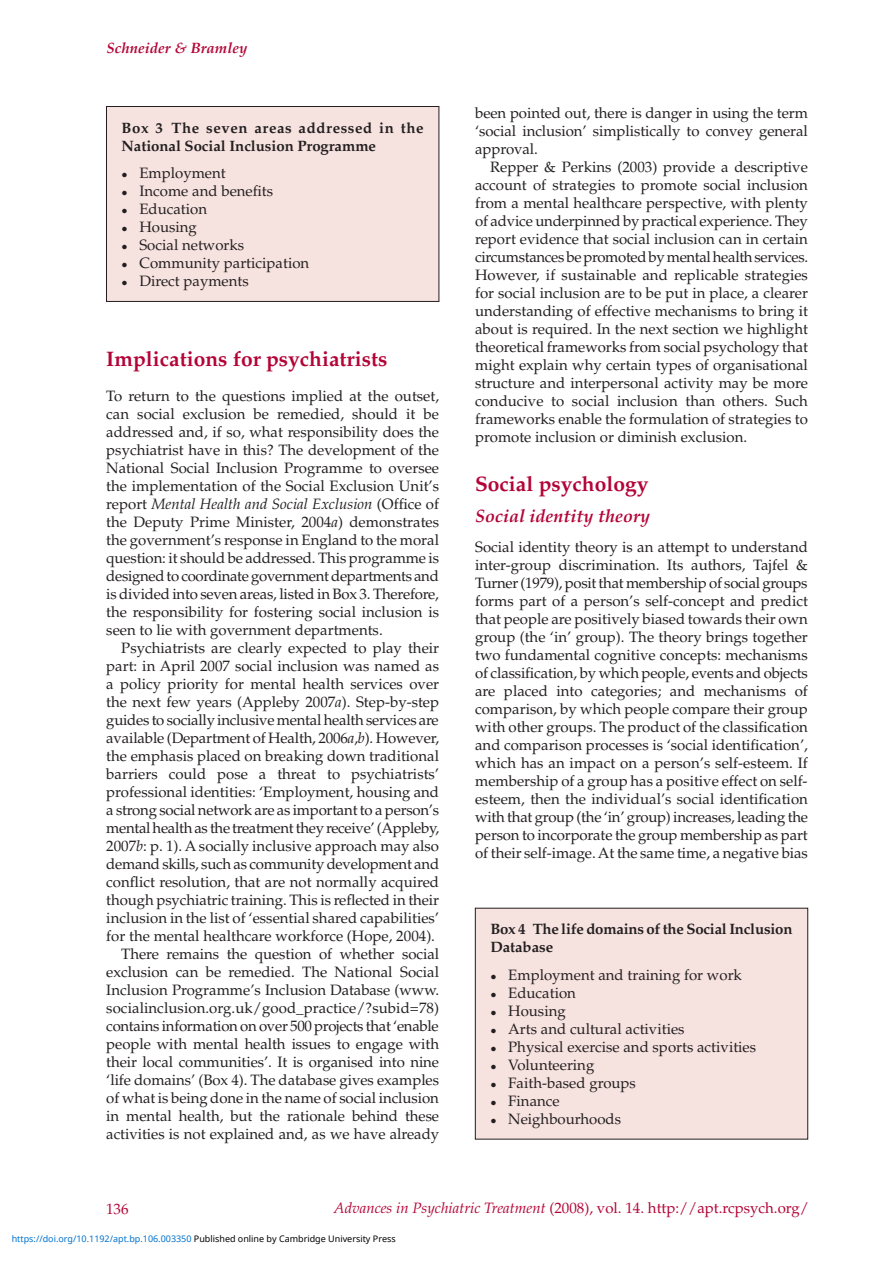
<style>
.page{position:relative;width:893px;height:1263px;background:#fff}
.page>*{position:absolute;margin:0;border:0;box-sizing:border-box;transform-origin:0 0}
.subhead_1{font:700 21px "Palatino";color:#b30437}
.subhead_2_under_1{font:italic 700 18px "Palatino";color:#b30437}
.body_text{font:15px/18px "Palatino";letter-spacing:-.005em;color:#231f20;text-align:justify}
._1st_para{font:15px/18px "Palatino";color:#231f20;text-align:justify}
.Box_bullet_list{font:15px "Palatino";color:#231f20}
.Box_title{font:700 15px/18px "Palatino";letter-spacing:-.005em;color:#231f20}
.t1{font:15px "Palatino";color:#b30437}
.t2{font:italic 700 15px "Palatino";color:#b30437}
.t3{font:9px "Noto Sans";color:#0172cf}
.s1{font-family:"Newspaper Pi BT";font-size:9px}
.s2{font-style:italic}
.s3{color:#000}
</style>
<div class="page">
<div style="left:475px;top:908px;width:333px;height:231px;background:#f6e2df"></div>
<div style="left:475px;top:908px;width:333px;height:231px;border:1px solid #231f20"></div>
<div style="left:106px;top:106px;width:333px;height:195px;background:#f6e2df"></div>
<div style="left:106px;top:106px;width:333px;height:196px;border:1px solid #231f20"></div>
<p class="t2" style="left:107px;top:40px;width:142px">Schneider &amp; Bramley</p>
<p class="Box_title" style="left:122px;top:119px;width:304px">Box 3 The seven areas addressed in the<br>National Social Inclusion Programme</p>
<p class="Box_bullet_list" style="left:122px;top:164px;width:106px"><span class="s1">•</span> Employment</p>
<p class="Box_bullet_list" style="left:122px;top:182px;width:153px"><span class="s1">•</span> Income and benefits</p>
<p class="Box_bullet_list" style="left:122px;top:200px;width:87px"><span class="s1">•</span> Education</p>
<p class="Box_bullet_list" style="left:122px;top:218px;width:77px"><span class="s1">•</span> Housing</p>
<p class="Box_bullet_list" style="left:122px;top:236px;width:124px"><span class="s1">•</span> Social networks</p>
<p class="Box_bullet_list" style="left:122px;top:254px;width:189px"><span class="s1">•</span> Community participation</p>
<p class="Box_bullet_list" style="left:122px;top:272px;width:129px"><span class="s1">•</span> Direct payments</p>
<p class="subhead_1" style="left:106px;top:346px;width:283px">Implications for psychiatrists</p>
<p class="_1st_para" style="left:106px;top:387px;width:334px">To return to the questions implied at the outset, can social exclusion be remedied, should it be addressed and, if so, what responsibility does the psychiatrist have in this? The development of the National Social Inclusion Programme to oversee the implementation of the Social Exclusion Unit’s report <span class="s2">Mental Health and Social Exclusion</span> (Office of the Deputy Prime Minister, 2004<span class="s2">a</span>) demonstrates the government’s response in England to the moral question: it should be addressed. This programme is designed to coordinate government departments and is divided into seven areas, listed in Box 3. Therefore, the responsibility for fostering social inclusion is seen to lie with government departments.</p>
<p class="body_text" style="left:106px;top:639px;width:334px;text-indent:15px">Psychiatrists are clearly expected to play their part: in April 2007 social inclusion was named as a policy priority for mental health services over the next few years (Appleby 2007<span class="s2">a</span>). Step-by-step guides to socially inclusive mental health services are available (Department of Health, 2006<span class="s2">a</span>,<span class="s2">b</span>). However, the emphasis placed on breaking down traditional barriers could pose a threat to psychiatrists’ professional identities: ‘Employment, housing and a strong social network are as important to a person’s mental health as the treatment they receive’ (Appleby, 2007<span class="s2">b</span>: p. 1). A socially inclusive approach may also demand skills, such as community development and conflict resolution, that are not normally acquired though psychiatric training. This is reflected in their inclusion in the list of ‘essential shared capabilities’ for the mental healthcare workforce (Hope, 2004).</p>
<p class="body_text" style="left:106px;top:945px;width:334px;text-indent:15px">There remains the question of whether social exclusion can be remedied. The National Social Inclusion Programme’s Inclusion Database (www. socialinclusion.org.uk/good_practice/?subid=78) contains information on over 500 projects that ‘enable people with mental health issues to engage with their local communities’. It is organised into nine ‘life domains’ (Box 4). The database gives examples of what is being done in the name of social inclusion in mental health, but the rationale behind these activities is not explained and, as we have already</p>
<p class="body_text" style="left:475px;top:104px;width:334px">been pointed out, there is danger in using the term ‘social inclusion’ simplistically to convey general approval.</p>
<p class="body_text" style="left:475px;top:158px;width:335px;text-indent:15px">Repper &amp; Perkins (2003) provide a descriptive account of strategies to promote social inclusion from a mental healthcare perspective, with plenty of advice underpinned by practical experience. They report evidence that social inclusion can in certain circumstances be promoted by mental health services.<br>However, if sustainable and replicable strategies for social inclusion are to be put in place, a clearer understanding of effective mechanisms to bring it about is required. In the next section we highlight theoretical frameworks from social psychology that might explain why certain types of organisational structure and interpersonal activity may be more conducive to social inclusion than others. Such frameworks enable the formulation of strategies to promote inclusion or diminish exclusion.</p>
<p class="subhead_1" style="left:475px;top:472px;width:175px">Social psychology</p>
<p class="subhead_2_under_1" style="left:475px;top:505px;width:177px">Social identity theory</p>
<p class="_1st_para" style="left:475px;top:538px;width:334px">Social identity theory is an attempt to understand inter-group discrimination. Its authors, Tajfel &amp; Turner (1979), posit that membership of social groups forms part of a person’s self-concept and predict that people are positively biased towards their own group (the ‘in’ group). The theory brings together two fundamental cognitive concepts: mechanisms of classification, by which people, events and objects are placed into categories; and mechanisms of comparison, by which people compare their group with other groups. The product of the classification and comparison processes is ‘social identification’, which has an impact on a person’s self-esteem. If membership of a group has a positive effect on self&shy;esteem, then the individual’s social identification with that group (the ‘in’ group) increases, leading the person to incorporate the group membership as part of their self-image. At the same time, a negative bias</p>
<p class="Box_title" style="left:490px;top:920px;width:304px">Box 4 The life domains of the Social Inclusion<br>Database</p>
<p class="Box_bullet_list" style="left:490px;top:966px;width:253px"><span class="s1">•</span> Employment and training for work</p>
<p class="Box_bullet_list" style="left:490px;top:984px;width:87px"><span class="s1">•</span> Education</p>
<p class="Box_bullet_list" style="left:490px;top:1002px;width:77px"><span class="s1">•</span> Housing</p>
<p class="Box_bullet_list" style="left:490px;top:1020px;width:196px"><span class="s1">•</span> Arts and cultural activities</p>
<p class="Box_bullet_list" style="left:490px;top:1038px;width:267px"><span class="s1">•</span> Physical exercise and sports activities</p>
<p class="Box_bullet_list" style="left:490px;top:1056px;width:105px"><span class="s1">•</span> Volunteering</p>
<p class="Box_bullet_list" style="left:490px;top:1074px;width:147px"><span class="s1">•</span> Faith-based groups</p>
<p class="Box_bullet_list" style="left:490px;top:1092px;width:71px"><span class="s1">•</span> Finance</p>
<p class="Box_bullet_list" style="left:490px;top:1110px;width:132px"><span class="s1">•</span> Neighbourhoods</p>
<p class="t1" style="left:106px;top:1200px;width:24px">136</p>
<p class="t1" style="left:334px;top:1199px;width:477px"><span class="s2">Advances in Psychiatric Treatment</span> (2008), vol. 14. http://apt.rcpsych.org/</p>
<p class="t3" style="left:12px;top:1232px;width:386px">https://doi.org/10.1192/apt.bp.106.003350 <span class="s3">Published online by Cambridge University Press</span></p>
</div>
